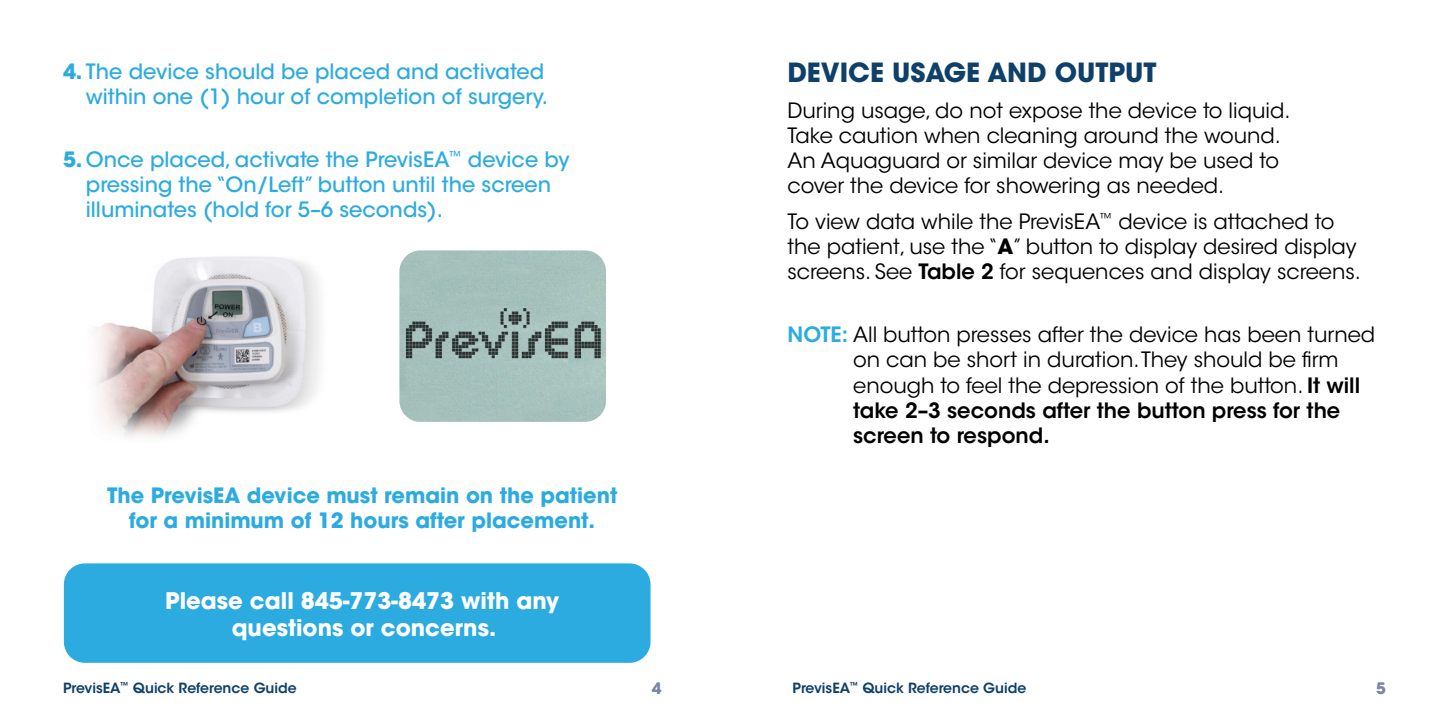
<style>
.page{position:relative;width:1449px;height:725px;background:#fff}
.page>*{position:absolute;margin:0;border:0;box-sizing:border-box;transform-origin:0 0}
.Subhead{font:700 26.25px "ITC Avant Garde Std";color:#0f406a}
.Normal_text{font:700 22.75px/27.3px "ITC Avant Garde Std";color:#fff;text-align:center}
.Normal_text-2{font:21px/25.2px "ITC Avant Garde Std";color:#000}
.Normal_text-3{font:500 21px/25.2px "ITC Avant Garde Std";color:#2cabe1;text-align:right}
.Normal_text-4{font:700 21px/25.2px "ITC Avant Garde Std";color:#2cabe1;text-align:center}
.t1{font:700 15.75px "ITC Avant Garde Std";color:#7b84a1}
.t2{font:600 14px "ITC Avant Garde Std";color:#0f406a}
.s1{font-weight:700}
.s2{font-weight:600}
.s3{font-weight:600;color:#2cabe1}
</style>
<div class="page">
<img style="left:399px;top:250px;width:207px;height:172px">
<img style="left:94px;top:256px;width:227px;height:182px">
<div style="left:64px;top:563px;width:587px;height:99px;background:#2cabe1;border-radius:21px"></div>
<p class="Normal_text-3" style="left:63px;top:58px;width:487px"><span class="s1">4.</span> The device should be placed and activated within one (1) hour of completion of surgery.</p>
<p class="Normal_text-3" style="left:86px;top:147px;width:485px;text-align:left;text-indent:-23px"><span class="s1">5.</span> Once placed, activate the PrevisEA<sup>™</sup> device by pressing the “On/Left” button until the screen illuminates (hold for 5–6 seconds).</p>
<p class="Normal_text-4" style="left:107px;top:482px;width:512px">The PrevisEA device must remain on the patient for a minimum of 12 hours after placement.</p>
<p class="Normal_text" style="left:165px;top:586px;width:396px">Please call 845-773-8473 with any questions or concerns.</p>
<p class="Subhead" style="left:788px;top:56px;width:371px">DEVICE USAGE AND OUTPUT</p>
<p class="Normal_text-2" style="left:788px;top:98px;width:505px">During usage, do not expose the device to liquid.<br>Take caution when cleaning around the wound.<br>An Aquaguard or similar device may be used to cover the device for showering as needed.</p>
<p class="Normal_text-2" style="left:788px;top:209px;width:575px">To view data while the PrevisEA<sup>™</sup> device is attached to the patient, use the “<span class="s1">A</span>” button to display desired display screens. See <span class="s2">Table 2</span> for sequences and display screens.</p>
<p class="Normal_text-2" style="left:853px;top:322px;width:524px;text-indent:-66px"><span class="s3">NOTE:</span> All button presses after the device has been turned on can be short in duration. They should be firm enough to feel the depression of the button. <span class="s2">It will take 2–3 seconds after the button press for the screen to respond.</span></p>
<p class="t2" style="left:63px;top:679px;width:235px">PrevisEA<sup>™</sup> Quick Reference Guide</p>
<p class="t1" style="left:652px;top:678px;width:11px">4</p>
<p class="t1" style="left:1376px;top:678px;width:11px">5</p>
<p class="t2" style="left:793px;top:679px;width:235px">PrevisEA<sup>™</sup> Quick Reference Guide</p>
</div>
